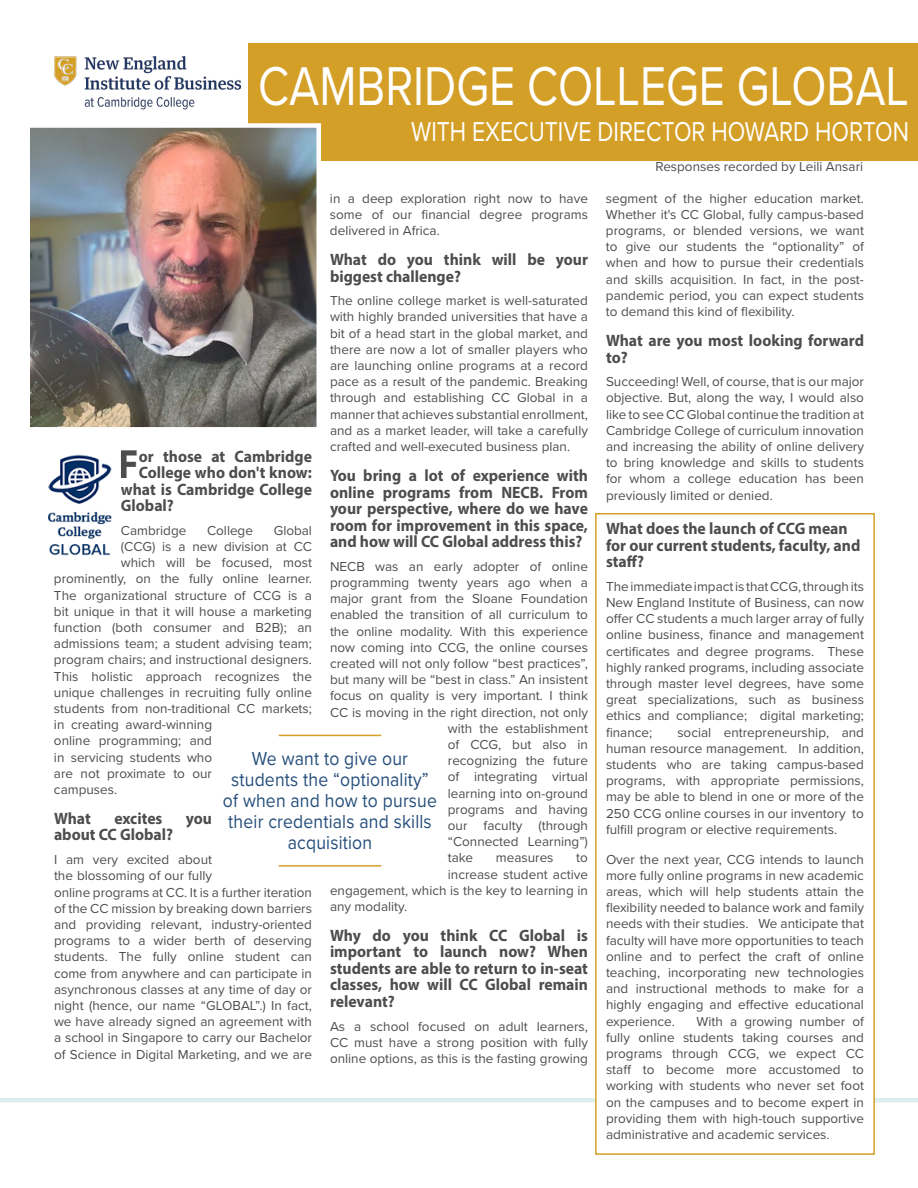
<style>
.page{position:relative;width:918px;height:1188px;background:#fff}
.page>*{position:absolute;margin:0;border:0;box-sizing:border-box;transform-origin:0 0}
.t1{font:56.7px "Proxima Nova";color:#fff;scale:.81 1}
.t2{font:700 40.95px "Myriad Pro";color:#4d4d4f;scale:.95 1}
.t3{font:28.35px "Proxima Nova";color:#fff;scale:.81 1}
.t4{font:19.5px/21px "Proxima Nova";letter-spacing:.01em;color:#264f7c;text-align:center;scale:.9 1}
.t5{font:700 16.5px/16.5px "Myriad Pro";color:#4d4d4f;scale:.95 1}
.t6{font:13.5px/16.2px "Proxima Nova";color:#4d4d4f;text-align:justify}
</style>
<div class="page">
<hr style="left:0;top:1098px;width:918px;height:4px;background:#deeeef">
<div style="left:595px;top:513px;width:280px;height:642px;background:#fff;border:2px solid #d49f26"></div>
<hr style="left:0;top:0;width:1px;height:123px;background:#59789b">
<hr style="left:279px;top:865px;width:102px;height:2px;background:#d49f26">
<hr style="left:279px;top:735px;width:102px;height:1px;background:#d49f26">
<img style="left:54px;top:43px;width:195px;height:75px">
<div style="left:249px;top:43px;width:669px;height:118px;background:#d49f26"></div>
<img style="left:31px;top:128px;width:285px;height:299px">
<div style="left:26px;top:123px;width:295px;height:309px;border:4px solid #fff"></div>
<img style="left:49px;top:454px;width:63px;height:102px">
<h1 class="t1" style="left:258px;top:44px;width:805px">CAMBRIDGE COLLEGE GLOBAL</h1>
<h3 class="t3" style="left:411px;top:111px;width:616px">WITH EXECUTIVE DIRECTOR HOWARD HORTON</h3>
<p class="t6" style="left:656px;top:158px;width:209px">Responses recorded by Leili Ansari</p>
<p class="t6" style="left:330px;top:189px;width:260px">in a deep exploration right now to have some of our financial degree programs delivered in Africa.</p>
<p class="t5" style="left:330px;top:251px;width:273px">What do you think will be your biggest challenge?</p>
<p class="t6" style="left:330px;top:292px;width:260px">The online college market is well-saturated with highly branded universities that have a bit of a head start in the global market, and there are now a lot of smaller players who are launching online programs at a record pace as a result of the pandemic. Breaking through and establishing CC Global in a manner that achieves substantial enrollment, and as a market leader, will take a carefully crafted and well-executed business plan.</p>
<p class="t5" style="left:330px;top:467px;width:273px;text-align:justify">You bring a lot of experience with online programs from NECB. From your perspective, where do we have room for improvement in this space, and how will CC Global address this?</p>
<p class="t6" style="left:330px;top:558px;width:260px">NECB was an early adopter of online</p>
<p class="t6" style="left:330px;top:574px;width:259px">programming twenty years ago when a</p>
<p class="t6" style="left:330px;top:590px;width:260px">major grant from the Sloane Foundation</p>
<p class="t6" style="left:330px;top:606px;width:260px">enabled the transition of all curriculum to</p>
<p class="t6" style="left:330px;top:622px;width:259px">the online modality. With this experience</p>
<p class="t6" style="left:330px;top:639px;width:260px">now coming into CCG, the online courses</p>
<p class="t6" style="left:330px;top:655px;width:259px">created will not only follow “best practices”,</p>
<p class="t6" style="left:330px;top:671px;width:260px">but many will be “best in class.” An insistent</p>
<p class="t6" style="left:330px;top:687px;width:260px">focus on quality is very important. I think</p>
<p class="t6" style="left:330px;top:703px;width:260px">CC is moving in the right direction, not only</p>
<p class="t6" style="left:448px;top:720px;width:142px">with the establishment</p>
<p class="t6" style="left:448px;top:736px;width:142px">of CCG, but also in</p>
<p class="t6" style="left:448px;top:752px;width:142px">recognizing the future</p>
<p class="t6" style="left:448px;top:768px;width:142px">of integrating virtual</p>
<p class="t6" style="left:448px;top:784px;width:142px">learning into on-ground</p>
<p class="t6" style="left:448px;top:801px;width:142px">programs and having</p>
<p class="t6" style="left:448px;top:817px;width:142px">our faculty (through</p>
<p class="t6" style="left:448px;top:833px;width:142px">“Connected Learning”)</p>
<p class="t6" style="left:448px;top:849px;width:27px">take</p>
<p class="t6" style="left:496px;top:849px;width:59px">measures</p>
<p class="t6" style="left:576px;top:849px;width:13px">to</p>
<p class="t6" style="left:448px;top:865px;width:142px">increase student active</p>
<p class="t6" style="left:330px;top:882px;width:260px">engagement, which is the key to learning in</p>
<p class="t6" style="left:330px;top:898px;width:79px">any modality.</p>
<p class="t5" style="left:330px;top:927px;width:273px;text-align:justify">Why do you think CC Global is important to launch now? When students are able to return to in-seat classes, how will CC Global remain relevant?</p>
<p class="t6" style="left:330px;top:1017px;width:260px">As a school focused on adult learners, CC must have a strong position with fully online options, as this is the fasting growing</p>
<h2 class="t2" style="left:118px;top:438px;width:23px">F</h2>
<p class="t5" style="left:139px;top:447px;width:184px">or those at Cambridge</p>
<p class="t5" style="left:139px;top:464px;width:184px">College who don't know:</p>
<p class="t5" style="left:121px;top:480px;width:203px">what is Cambridge College</p>
<p class="t5" style="left:121px;top:497px;width:57px">Global?</p>
<p class="t6" style="left:121px;top:522px;width:67px">Cambridge</p>
<p class="t6" style="left:207px;top:522px;width:47px">College</p>
<p class="t6" style="left:274px;top:522px;width:40px">Global</p>
<p class="t6" style="left:121px;top:538px;width:193px">(CCG) is a new division at CC</p>
<p class="t6" style="left:121px;top:554px;width:193px">which will be focused, most</p>
<p class="t6" style="left:54px;top:570px;width:259px">prominently, on the fully online learner.</p>
<p class="t6" style="left:54px;top:586px;width:260px">The organizational structure of CCG is a</p>
<p class="t6" style="left:54px;top:603px;width:260px">bit unique in that it will house a marketing</p>
<p class="t6" style="left:54px;top:619px;width:260px">function (both consumer and B2B); an</p>
<p class="t6" style="left:54px;top:635px;width:259px">admissions team; a student advising team;</p>
<p class="t6" style="left:54px;top:651px;width:259px">program chairs; and instructional designers.</p>
<p class="t6" style="left:54px;top:667px;width:259px">This holistic approach recognizes the</p>
<p class="t6" style="left:54px;top:684px;width:259px">unique challenges in recruiting fully online</p>
<p class="t6" style="left:54px;top:700px;width:259px">students from non-traditional CC markets;</p>
<p class="t6" style="left:54px;top:716px;width:160px">in creating award-winning</p>
<p class="t6" style="left:54px;top:732px;width:160px">online programming; and</p>
<p class="t6" style="left:54px;top:748px;width:160px">in servicing students who</p>
<p class="t6" style="left:54px;top:765px;width:160px">are not proximate to our</p>
<p class="t6" style="left:54px;top:781px;width:65px">campuses.</p>
<p class="t5" style="left:54px;top:810px;width:40px">What</p>
<p class="t5" style="left:114px;top:810px;width:52px">excites</p>
<p class="t5" style="left:186px;top:810px;width:29px">you</p>
<p class="t5" style="left:54px;top:826px;width:127px">about CC Global?</p>
<p class="t6" style="left:54px;top:851px;width:260px;text-align:left">I am very excited about<br>the blossoming of our fully<br>online programs at CC. It is a further iteration of the CC mission by breaking down barriers and providing relevant, industry-oriented programs to a wider berth of deserving students. The fully online student can come from anywhere and can participate in asynchronous classes at any time of day or night (hence, our name “GLOBAL”.) In fact, we have already signed an agreement with a school in Singapore to carry our Bachelor of Science in Digital Marketing, and we are</p>
<h3 class="t4" style="left:223px;top:748px;width:239px">We want to give our students the “optionality” of when and how to pursue their credentials and skills acquisition</h3>
<p class="t6" style="left:606px;top:189px;width:260px">segment of the higher education market.<br>Whether it's CC Global, fully campus-based programs, or blended versions, we want to give our students the “optionality” of when and how to pursue their credentials and skills acquisition. In fact, in the post&shy;pandemic period, you can expect students to demand this kind of flexibility.</p>
<p class="t5" style="left:606px;top:332px;width:273px">What are you most looking forward to?</p>
<p class="t6" style="left:606px;top:373px;width:260px">Succeeding! Well, of course, that is our major objective. But, along the way, I would also like to see CC Global continue the tradition at Cambridge College of curriculum innovation and increasing the ability of online delivery to bring knowledge and skills to students for whom a college education has been previously limited or denied.</p>
<p class="t5" style="left:606px;top:520px;width:269px">What does the launch of CCG mean for our current students, faculty, and staff?</p>
<p class="t6" style="left:606px;top:578px;width:260px">The immediate impact is that CCG, through its New England Institute of Business, can now offer CC students a much larger array of fully online business, finance and management certificates and degree programs. These highly ranked programs, including associate through master level degrees, have some great specializations, such as business ethics and compliance; digital marketing; finance;</p>
<p class="t6" style="left:606px;top:723px;width:260px;text-indent:71px">social entrepreneurship, and human resource management. In addition, students who are taking campus-based programs, with appropriate permissions, may be able to blend in one or more of the 250 CCG online courses in our inventory to fulfill program or elective requirements.</p>
<p class="t6" style="left:606px;top:850px;width:260px">Over the next year, CCG intends to launch more fully online programs in new academic areas, which will help students attain the flexibility needed to balance work and family needs with their studies. We anticipate that faculty will have more opportunities to teach online and to perfect the craft of online teaching, incorporating new technologies and instructional methods to make for a highly engaging and effective educational experience.</p>
<p class="t6" style="left:606px;top:1012px;width:260px;text-indent:90px">With a growing number of fully online students taking courses and programs through CCG, we expect CC staff to become more accustomed to working with students who never set foot on the campuses and to become expert in providing them with high-touch supportive administrative and academic services.</p>
</div>
